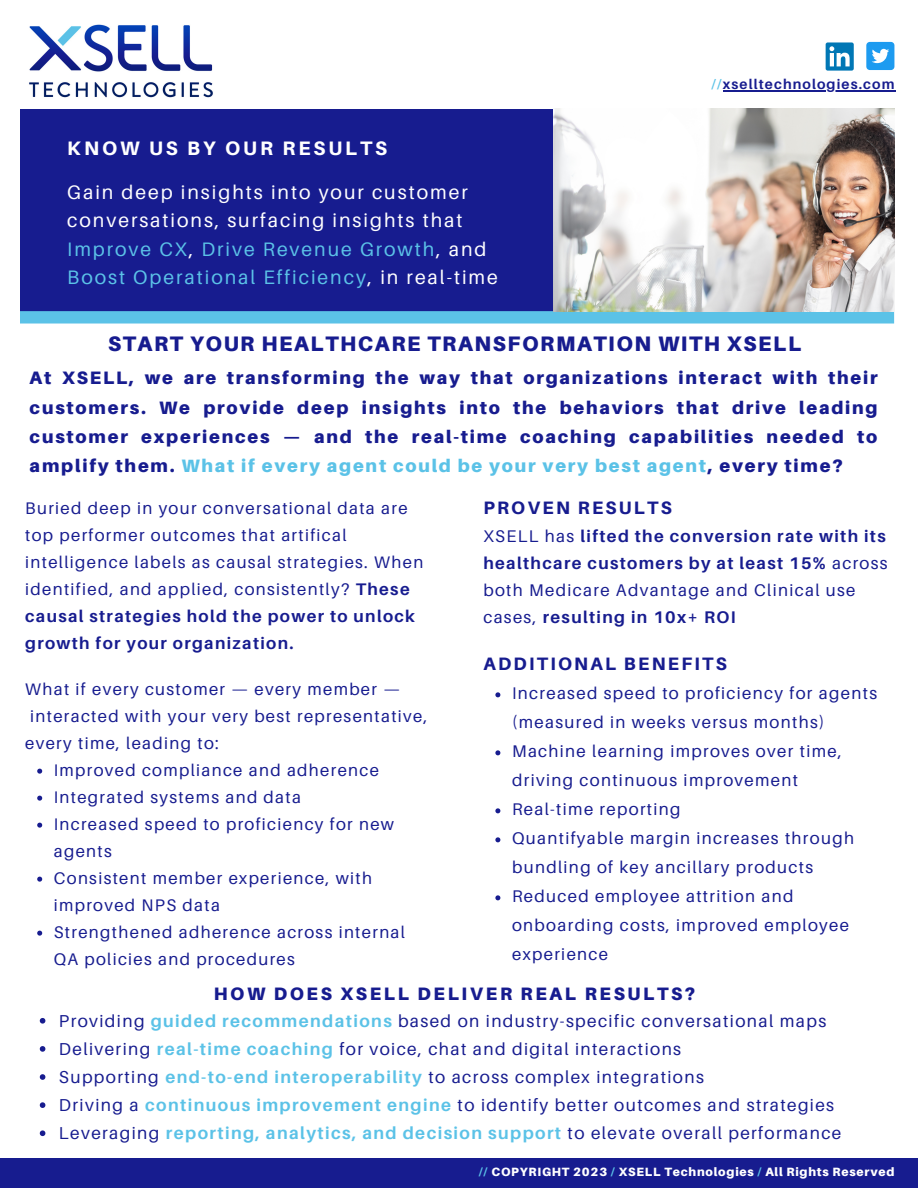
<style>
.page{position:relative;width:918px;height:1188px;background:#fff}
.page>*{position:absolute;margin:0;border:0;box-sizing:border-box;transform-origin:0 0}
.t1{font:900 21px "Aileron";letter-spacing:.075em;color:#171c8f}
.t2{font:19.5px/28.2px "Aileron";letter-spacing:.1em;color:#fff}
.t3{font:800 19.5px "Aileron";letter-spacing:.15em;color:#fff}
.t4{font:900 18px/29.2px "Aileron";letter-spacing:.1em;color:#171c8f;text-align:justify}
.t5{font:900 18px "Aileron";letter-spacing:.145em;color:#171c8f}
.t6{font:800 18px "Aileron";letter-spacing:.125em;color:#171c8f}
.t7{font:17.25px/28.2px "Aileron";letter-spacing:.08em;color:#171c8f}
.t8{font:16.8px/27px "Aileron";letter-spacing:.08em;color:#171c8f}
.t9{font:700 16.8px/27px "Aileron";letter-spacing:.08em;color:#171c8f}
.t10{font:700 13.95px "Aileron";letter-spacing:.08em;color:#171c8f}
.t11{font:900 12px "Aileron";letter-spacing:.065em;color:#fff}
.s1{color:#5bc2e7}
.s2{font-weight:700}
.s3{font-weight:400}
.s4{font-weight:700;color:#5bc2e7}
</style>
<div class="page">
<div style="left:20px;top:109px;width:533px;height:208px;background:#171c8f"></div>
<div style="left:20px;top:311px;width:874px;height:13px;background:#5bc2e7"></div>
<div style="left:0;top:1158px;width:918px;height:30px;background:#171c8f"></div>
<img style="left:29px;top:24px;width:184px;height:74px">
<div style="left:826px;top:42px;width:28px;height:29px;background:#0177b5;border-radius:2px"></div>
<svg style="left:829px;top:46px;width:21px;height:20px"></svg>
<div style="left:866px;top:42px;width:28px;height:28px;background:#1d9bf0;border-radius:4px"></div>
<svg style="left:872px;top:49px;width:17px;height:14px"></svg>
<hr style="left:723px;top:90px;width:173px;height:1px;background:#171c8f">
<img style="left:554px;top:109px;width:340px;height:202px">
<svg style="left:40px;top:1018px;width:5px;height:6px"></svg>
<svg style="left:40px;top:1046px;width:5px;height:6px"></svg>
<svg style="left:40px;top:1074px;width:5px;height:6px"></svg>
<svg style="left:40px;top:1102px;width:5px;height:6px"></svg>
<svg style="left:40px;top:1130px;width:5px;height:6px"></svg>
<svg style="left:37px;top:769px;width:5px;height:5px"></svg>
<svg style="left:37px;top:796px;width:5px;height:5px"></svg>
<svg style="left:37px;top:823px;width:5px;height:5px"></svg>
<svg style="left:37px;top:877px;width:5px;height:5px"></svg>
<svg style="left:37px;top:931px;width:5px;height:5px"></svg>
<svg style="left:495px;top:692px;width:5px;height:5px"></svg>
<svg style="left:495px;top:750px;width:5px;height:5px"></svg>
<svg style="left:495px;top:808px;width:5px;height:5px"></svg>
<svg style="left:495px;top:837px;width:5px;height:5px"></svg>
<svg style="left:495px;top:895px;width:5px;height:5px"></svg>
<p class="t3" style="left:67px;top:136px;width:322px">KNOW US BY OUR RESULTS</p>
<p class="t2" style="left:67px;top:178px;width:432px">Gain deep insights into your customer conversations, surfacing insights that <span class="s1">Improve CX</span>, <span class="s1">Drive Revenue Growth</span>, and <span class="s1">Boost Operational Efficiency</span>, in real-time</p>
<p class="t10" style="left:712px;top:75px;width:184px"><span class="s1">//</span>xselltechnologies.com</p>
<p class="t1" style="left:108px;top:330px;width:695px">START YOUR HEALTHCARE TRANSFORMATION WITH XSELL</p>
<p class="t4" style="left:30px;top:363px;width:850px">At XSELL, we are transforming the way that organizations interact with their customers. We provide deep insights into the behaviors that drive leading customer experiences — and the real-time coaching capabilities needed to amplify them. <span class="s1">What if every agent could be your very best agent</span>, every time?</p>
<p class="t8" style="left:25px;top:494px;width:400px">Buried deep in your conversational data are top performer outcomes that artifical intelligence labels as causal strategies. When identified, and applied, consistently? <span class="s2">These causal strategies hold the power to unlock growth for your organization.</span></p>
<p class="t8" style="left:25px;top:675px;width:404px">What if every customer — every member — interacted with your very best representative, every time, leading to:</p>
<p class="t8" style="left:54px;top:756px;width:353px">Improved compliance and adherence<br>Integrated systems and data<br>Increased speed to proficiency for new agents<br>Consistent member experience, with improved NPS data<br>Strengthened adherence across internal<br>QA policies and procedures</p>
<p class="t6" style="left:483px;top:497px;width:190px">PROVEN RESULTS</p>
<p class="t9" style="left:483px;top:523px;width:406px"><span class="s3">XSELL has</span> lifted the conversion rate with its healthcare customers by at least 15% <span class="s3">across both Medicare Advantage and Clinical use cases,</span> resulting in 10x+ ROI</p>
<p class="t6" style="left:483px;top:653px;width:245px">ADDITIONAL BENEFITS</p>
<p class="t8" style="left:512px;top:679px;width:367px;line-height:29px">Increased speed to proficiency for agents (measured in weeks versus months)<br>Machine learning improves over time, driving continuous improvement<br>Real-time reporting<br>Quantifyable margin increases through bundling of key ancillary products<br>Reduced employee attrition and onboarding costs, improved employee experience</p>
<p class="t5" style="left:214px;top:982px;width:483px">HOW DOES XSELL DELIVER REAL RESULTS?</p>
<p class="t7" style="left:59px;top:1006px;width:784px">Providing <span class="s4">guided recommendations</span> based on industry-specific conversational maps Delivering <span class="s4">real-time coaching</span> for voice, chat and digital interactions<br>Supporting <span class="s4">end-to-end interoperability</span> to across complex integrations<br>Driving a <span class="s4">continuous improvement engine</span> to identify better outcomes and strategies Leveraging <span class="s4">reporting, analytics, and decision support</span> to elevate overall performance</p>
<p class="t11" style="left:479px;top:1164px;width:417px"><span class="s1">//</span> COPYRIGHT 2023 <span class="s1">/</span> XSELL Technologies <span class="s1">/</span> All Rights Reserved</p>
</div>
